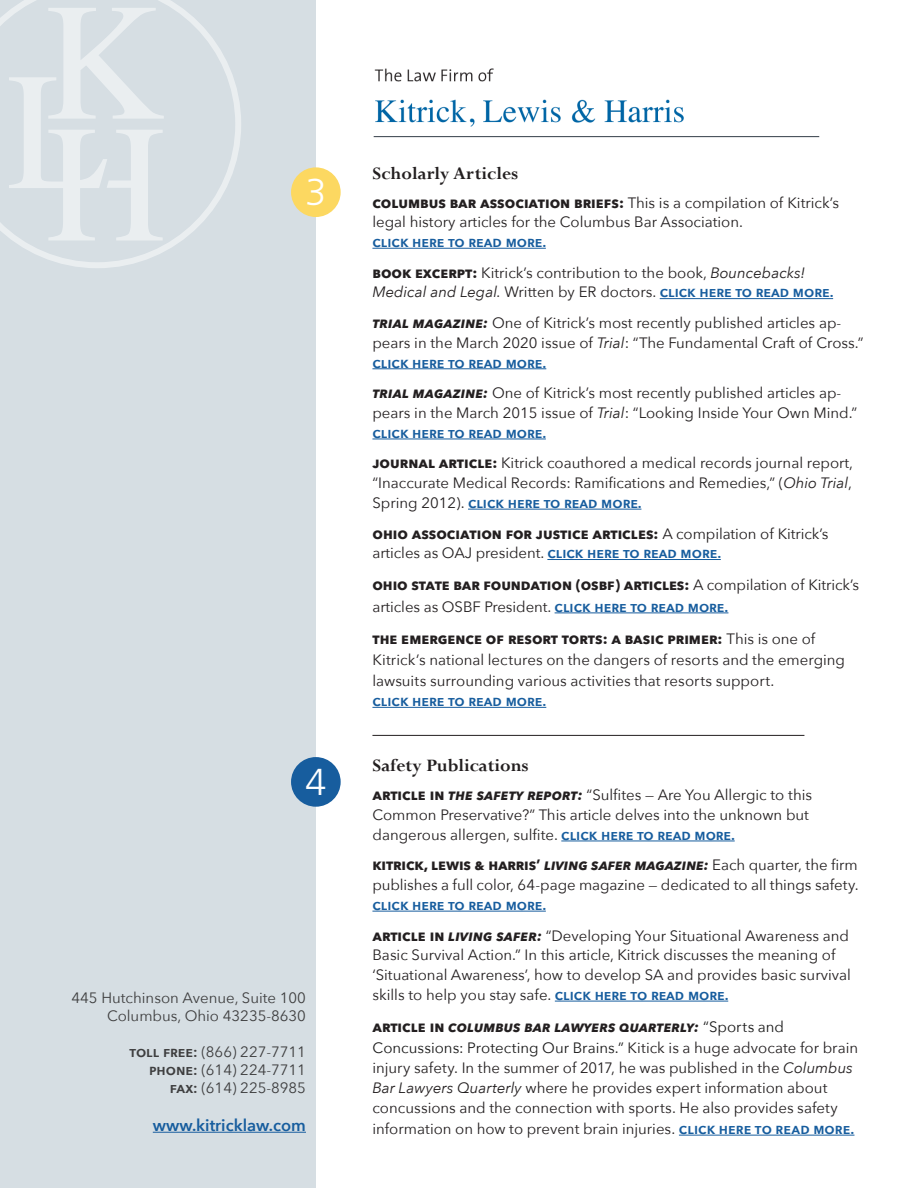
<style>
.page{position:relative;width:918px;height:1188px;background:#fff}
.page>*{position:absolute;margin:0;border:0;box-sizing:border-box;transform-origin:0 0}
.subhead{font:300 37.5px "Frutiger";color:#fff}
.Headline{font:700 19.5px "Perpetua";color:#231f20}
.t1{font:600 16.5px "Avenir Next";color:#175d9e}
.text{font:15px/19.8px "Avenir Next";color:#231f20}
.subhead-2{font:15px/21.3px "Avenir Next";color:#231f20}
.t2{font:15px/18px "Avenir Next";color:#3e3e3f;text-align:right}
.text-2{font:15px/21.3px "Avenir Next";color:#1a1a1a}
.subhead-3{font:600 15px "Avenir Next";letter-spacing:.075em;color:#175d9e}
.s1{font-weight:600}
.s2{font-weight:700}
.s3{font-weight:600;color:#175d9e}
.s4{font-style:italic}
.s5{font-weight:700;font-style:italic}
.s6{font-weight:700;color:#231f20}
.s7{font-weight:700;font-style:italic;color:#231f20}
.s8{color:#231f20}
</style>
<div class="page">
<div style="left:0;top:0;width:316px;height:1188px;background:#d6dee3"></div>
<hr style="left:153px;top:1132px;width:153px;height:1px;background:#175d9e">
<svg style="left:0;top:0;width:241px;height:268px"></svg>
<svg style="left:9px;top:8px;width:155px;height:232px"></svg>
<hr style="left:372px;top:248px;width:174px;height:1px;background:#175d9e">
<hr style="left:660px;top:298px;width:173px;height:1px;background:#175d9e">
<hr style="left:372px;top:368px;width:174px;height:1px;background:#175d9e">
<hr style="left:372px;top:439px;width:174px;height:1px;background:#175d9e">
<hr style="left:468px;top:509px;width:173px;height:1px;background:#175d9e">
<hr style="left:547px;top:559px;width:174px;height:1px;background:#175d9e">
<hr style="left:555px;top:613px;width:173px;height:1px;background:#175d9e">
<hr style="left:372px;top:707px;width:174px;height:1px;background:#175d9e">
<hr style="left:372px;top:735px;width:432px;height:1px;background:#231f20">
<hr style="left:561px;top:841px;width:174px;height:1px;background:#175d9e">
<hr style="left:372px;top:911px;width:174px;height:1px;background:#175d9e">
<hr style="left:555px;top:1001px;width:173px;height:1px;background:#175d9e">
<hr style="left:679px;top:1135px;width:175px;height:1px;background:#175d9e">
<div style="left:291px;top:167px;width:50px;height:50px;background:#fcd861;border-radius:50%"></div>
<div style="left:291px;top:757px;width:50px;height:50px;background:#175d9e;border-radius:50%"></div>
<img style="left:374px;top:68px;width:310px;height:59px">
<hr style="left:374px;top:136px;width:445px;height:1px;background:#333d47">
<p class="subhead" style="left:305px;top:171px;width:22px">3</p>
<p class="subhead" style="left:305px;top:761px;width:22px">4</p>
<p class="t2" style="left:72px;top:988px;width:236px">445 Hutchinson Avenue, Suite 100<br>Columbus, Ohio 43235-8630</p>
<p class="t2" style="left:130px;top:1042px;width:178px"><span class="s1">toll free:</span> (866) 227-7711 <span class="s1">phone:</span> (614) 224-7711 <span class="s1">fax:</span> (614) 225-8985</p>
<p class="t1" style="left:153px;top:1111px;width:155px">www.kitricklaw.com</p>
<p class="Headline" style="left:372px;top:161px;width:147px">Scholarly Articles</p>
<p class="text" style="left:372px;top:192px;width:468px"><span class="s2">columbus bar association briefs:</span> This is a compilation of Kitrick’s legal history articles for the Columbus Bar Association.<br><span class="s3">click here to read more.</span></p>
<p class="text" style="left:372px;top:262px;width:463px"><span class="s2">book excerpt:</span> Kitrick’s contribution to the book, <span class="s4">Bouncebacks!<br>Medical and Legal.</span> Written by ER doctors. <span class="s3">click here to read more.</span></p>
<p class="text" style="left:372px;top:312px;width:493px"><span class="s5">trial magazine:</span> One of Kitrick’s most recently published articles ap&shy;pears in the March 2020 issue of <span class="s4">Trial</span>: “The Fundamental Craft of Cross.” <span class="s3">click here to read more.</span></p>
<p class="text" style="left:372px;top:382px;width:486px"><span class="s5">trial magazine:</span> One of Kitrick’s most recently published articles ap&shy;pears in the March 2015 issue of <span class="s4">Trial</span>: “Looking Inside Your Own Mind.” <span class="s3">click here to read more.</span></p>
<p class="text" style="left:372px;top:453px;width:482px;text-align:justify"><span class="s2">journal article:</span> Kitrick coauthored a medical records journal report, “Inaccurate Medical Records: Ramifications and Remedies,” (<span class="s4">Ohio Trial</span>, Spring 2012). <span class="s3">click here to read more.</span></p>
<p class="subhead-2" style="left:372px;top:523px;width:458px;line-height:19.8px"><span class="s2">ohio association for justice articles:</span> A compilation of Kitrick’s articles as OAJ president. <span class="s3">click here to read more.</span></p>
<p class="text" style="left:372px;top:574px;width:488px;line-height:21.3px"><span class="s2">ohio state bar foundation (osbf) articles:</span> A compilation of Kitrick’s articles as OSBF President. <span class="s3">click here to read more.</span></p>
<p class="subhead-2" style="left:372px;top:627px;width:474px"><span class="s2">the emergence of resort torts: a basic primer:</span> This is one of<br>Kitrick’s national lectures on the dangers of resorts and the emerging lawsuits surrounding various activities that resorts support.</p>
<p class="subhead-3" style="left:372px;top:688px;width:175px">click here to read more.</p>
<p class="Headline" style="left:372px;top:754px;width:158px">Safety Publications</p>
<p class="text" style="left:372px;top:784px;width:441px"><span class="s2">article in</span> <span class="s5">the safety report:</span> “Sulfites — Are You Allergic to this<br>Common Preservative?” This article delves into the unknown but dangerous allergen, sulfite. <span class="s3">click here to read more.</span></p>
<p class="text" style="left:372px;top:855px;width:488px;text-align:justify"><span class="s2">kitrick, lewis &amp; harris’</span> <span class="s5">living safer magazine:</span> Each quarter, the firm publishes a full color, 64-page magazine — dedicated to all things safety. <span class="s3">click here to read more.</span></p>
<p class="text" style="left:372px;top:925px;width:480px"><span class="s2">article in</span> <span class="s5">living safer:</span> “Developing Your Situational Awareness and Basic Survival Action.” In this article, Kitrick discusses the meaning of ‘Situational Awareness’, how to develop SA and provides basic survival skills to help you stay safe. <span class="s3">click here to read more.</span></p>
<p class="text-2" style="left:372px;top:1016px;width:487px"><span class="s6">article in</span> <span class="s7">columbus bar lawyers quarterly:</span> “Sports and<br>Concussions: Protecting Our Brains.” <span class="s8">Kitick is a huge advocate for brain</span></p>
<p class="text" style="left:372px;top:1057px;width:482px">injury safety. In the summer of 2017, he was published in the <span class="s4">Columbus<br>Bar Lawyers Quarterly</span> where he provides expert information about concussions and the connection with sports. He also provides safety</p>
<p class="text" style="left:372px;top:1118px;width:484px">information on how to prevent brain injuries. <span class="s3">click here to read more.</span></p>
</div>
